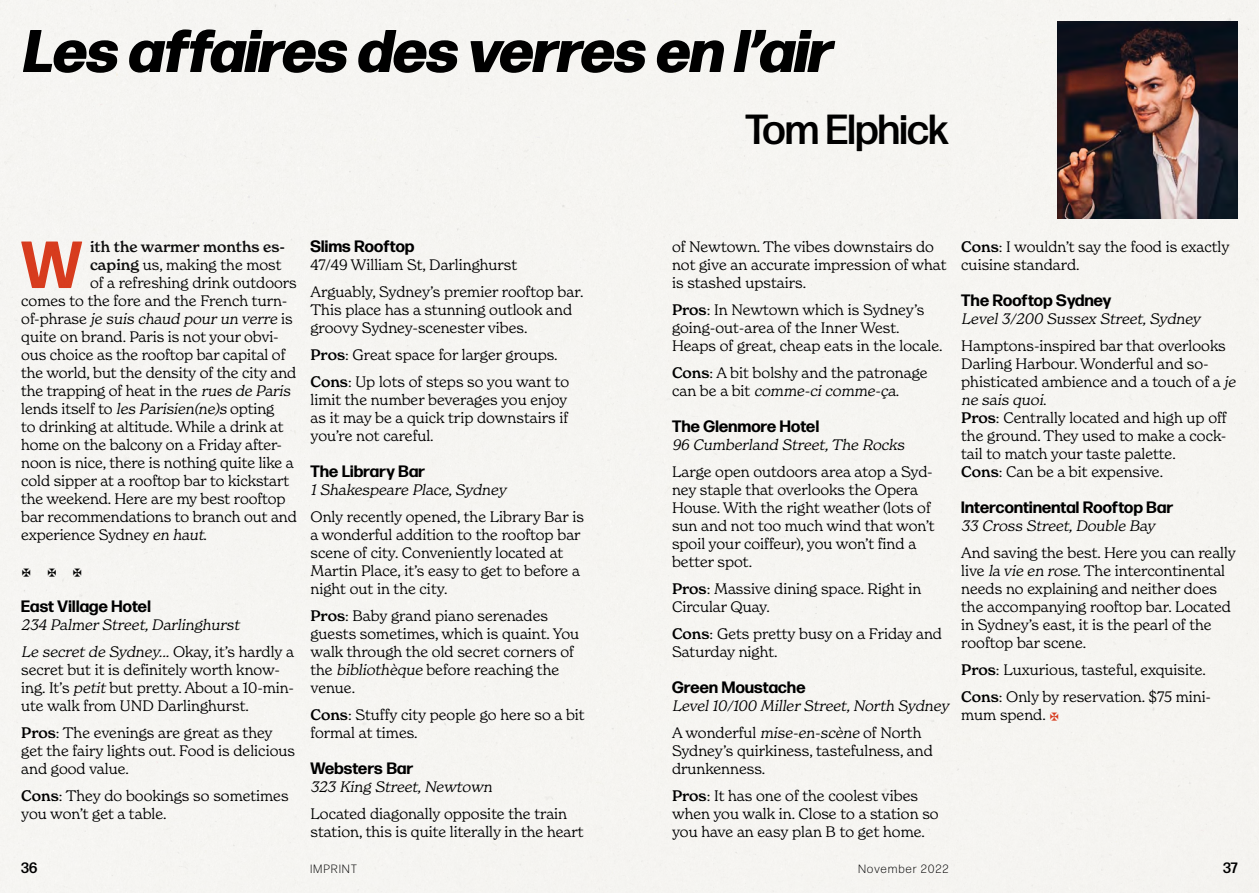
<style>
.page{position:relative;width:1259px;height:893px;background:#f5f5f1}
.page>*{position:absolute;margin:0;border:0;box-sizing:border-box;transform-origin:0 0}
.t1{font:700 66.45px "Forma DJR Display";color:#d94526}
.t2{font:italic 800 60px "Forma DJR Display";color:#000}
.t3{font:500 42px "Forma DJR Display";color:#000}
.t4{font:700 16.5px "Forma DJR Display";letter-spacing:.02em;color:#000}
.t5{font:300 15px/18px "New Spirit";color:#000}
.t6{font:italic 300 15px/27px "New Spirit";letter-spacing:-.02em;color:#000}
.t7{font:500 15px "New Spirit";color:#121212}
.t8{font:500 15px "Forma DJR Display";color:#000}
.t9{font:300 12px "Forma DJR Display";letter-spacing:.12em;color:#000}
.s1{font-weight:500;color:#121212}
.s2{font-style:normal}
.s3{font-style:italic}
.s4{font-weight:500}
</style>
<div class="page">
<svg style="left:23px;top:568px;width:7px;height:8px"></svg>
<svg style="left:48px;top:568px;width:8px;height:8px"></svg>
<svg style="left:73px;top:568px;width:8px;height:8px"></svg>
<svg style="left:1050px;top:712px;width:8px;height:8px"></svg>
<h2 class="t2" style="left:21px;top:5px;width:825px">Les affaires des verres en l’air</h2>
<h1 class="t1" style="left:21px;top:223px;width:62px">W</h1>
<p class="t7" style="left:90px;top:237px;width:197px">ith the warmer months es-</p>
<p class="t5" style="left:90px;top:255px;width:193px"><span class="s1">caping</span> us, making the most</p>
<p class="t5" style="left:90px;top:273px;width:208px">of a refreshing drink outdoors</p>
<p class="t5" style="left:21px;top:291px;width:268px">comes to the fore and the French turn-</p>
<p class="t6" style="left:21px;top:305px;width:273px"><span class="s2">o f - p h r a s e</span> je suis chaud pourun verre <span class="s2">i s</span></p>
<p class="t5" style="left:21px;top:327px;width:259px">quite on brand. Paris is not your obvi-</p>
<p class="t5" style="left:21px;top:345px;width:266px">ous choice as the rooftop bar capital of</p>
<p class="t5" style="left:21px;top:363px;width:276px">the world, but the density of the city and</p>
<p class="t5" style="left:21px;top:381px;width:274px">the trapping of heat in the <span class="s3">rues de Paris</span></p>
<p class="t5" style="left:21px;top:399px;width:254px">lends itself to <span class="s3">les Parisien(ne)s</span> opting</p>
<p class="t5" style="left:21px;top:417px;width:264px">to drinking at altitude. While a drink at</p>
<p class="t5" style="left:21px;top:435px;width:262px">home on the balcony on a Friday after-</p>
<p class="t5" style="left:21px;top:453px;width:274px">noon is nice, there is nothing quite like a</p>
<p class="t5" style="left:21px;top:471px;width:269px">cold sipper at a rooftop bar to kickstart</p>
<p class="t5" style="left:21px;top:489px;width:266px">the weekend. Here are my best rooftop</p>
<p class="t5" style="left:21px;top:507px;width:277px">bar recommendations to branch out and</p>
<p class="t5" style="left:21px;top:525px;width:187px">experience Sydney <span class="s3">en haut</span>.</p>
<p class="t4" style="left:21px;top:596px;width:131px">East Village Hotel</p>
<p class="t6" style="left:21px;top:611px;width:274px">234 PalmerStreet,Darlinghurst<br>Le secretde Sydney...<span class="s2">Okay, it’s hardly a</span></p>
<p class="t5" style="left:21px;top:660px;width:274px">secret but it is definitely worth know&shy;ing. It’s <span class="s3">petit</span>but pretty. About a 10-min&shy;ute walk from UND Darlinghurst.</p>
<p class="t5" style="left:21px;top:723px;width:275px"><span class="s4">Pros</span>: The evenings are great as they get the fairy lights out. Food is delicious and good value.</p>
<p class="t5" style="left:21px;top:786px;width:269px"><span class="s4">Cons</span>: They do bookings so sometimes you won’t get a table.</p>
<p class="t4" style="left:310px;top:236px;width:105px">Slims Rooftop</p>
<p class="t5" style="left:310px;top:251px;width:274px;line-height:27px">47/49 William St, Darlinghurst<br>Arguably, Sydney’s premier rooftop bar.</p>
<p class="t5" style="left:310px;top:300px;width:263px">This place has a stunning outlook and groovy Sydney-scenester vibes.</p>
<p class="t5" style="left:310px;top:341px;width:260px;line-height:27px"><span class="s4">Pros</span>: Great space for larger groups.<br><span class="s4">Cons</span>: Up lots of steps so you want to</p>
<p class="t5" style="left:310px;top:390px;width:259px;text-align:justify">limit the number beverages you enjoy as it may be a quick trip downstairs if you’re not careful.</p>
<p class="t4" style="left:310px;top:461px;width:116px">The Library Bar</p>
<p class="t6" style="left:310px;top:476px;width:197px">1Shakespeare Place,Sydney</p>
<p class="t5" style="left:310px;top:507px;width:275px">Only recently opened, the Library Bar is a wonderful addition to the rooftop bar scene of city. Conveniently located at Martin Place, it’s easy to get to before a night out in the city.</p>
<p class="t5" style="left:310px;top:606px;width:270px"><span class="s4">Pros</span>: Baby grand piano serenades guests sometimes, which is quaint. You walk through the old secret corners of the <span class="s3">bibliothèque</span> before reaching the venue.</p>
<p class="t5" style="left:310px;top:705px;width:276px"><span class="s4">Cons</span>: Stuffy city people go here so a bit formal at times.</p>
<p class="t4" style="left:310px;top:758px;width:104px">Websters Bar</p>
<p class="t6" style="left:310px;top:773px;width:186px">323 King Street,Newtown</p>
<p class="t5" style="left:310px;top:804px;width:275px">Located diagonally opposite the train station, this is quite literally in the heart</p>
<h3 class="t3" style="left:745px;top:103px;width:204px">Tom Elphick</h3>
<p class="t5" style="left:672px;top:237px;width:276px">of Newtown. The vibes downstairs do not give an accurate impression of what is stashed upstairs.</p>
<p class="t5" style="left:672px;top:300px;width:272px"><span class="s4">Pros</span>: In Newtown which is Sydney’s going-out-area of the Inner West.<br>Heaps of great, cheap eats in the locale.</p>
<p class="t5" style="left:672px;top:363px;width:257px"><span class="s4">Cons</span>: A bit bolshy and the patronage c a n b e a b i t <span class="s3">comme-cicomme-ça</span>.</p>
<p class="t4" style="left:672px;top:416px;width:149px">The Glenmore Hotel</p>
<p class="t6" style="left:672px;top:431px;width:237px">96 Cumberland Street,The Rocks</p>
<p class="t5" style="left:672px;top:462px;width:264px">Large open outdoors area atop a Syd&shy;ney staple that overlooks the Opera<br>House. With the right weather (lots of sun and not too much wind that won’t spoil your coiffeur), you won’t find a better spot.</p>
<p class="t5" style="left:672px;top:579px;width:251px"><span class="s4">Pros</span>: Massive dining space. Right in<br>Circular Quay.</p>
<p class="t5" style="left:672px;top:624px;width:271px"><span class="s4">Cons</span>: Gets pretty busy on a Friday and<br>Saturday night.</p>
<p class="t4" style="left:672px;top:677px;width:135px">Green Moustache</p>
<p class="t6" style="left:672px;top:692px;width:278px">Level10/100 MillerStreet,North Sydney<br><span class="s2">A wonderful</span> mise-en-scène <span class="s2">of North</span></p>
<p class="t5" style="left:672px;top:741px;width:262px">Sydney’s quirkiness, tastefulness, and drunkenness.</p>
<p class="t5" style="left:672px;top:786px;width:268px"><span class="s4">Pros</span>: It has one of the coolest vibes when you walk in. Close to a station so you have an easy plan B to get home.</p>
<p class="t5" style="left:961px;top:237px;width:270px"><span class="s4">Cons</span>: I wouldn’t say the food is exactly cuisine standard.</p>
<p class="t4" style="left:961px;top:290px;width:151px">The Rooftop Sydney</p>
<p class="t6" style="left:961px;top:305px;width:241px">Level3/200 Sussex Street,Sydney</p>
<p class="t5" style="left:961px;top:336px;width:279px">Hamptons-inspired bar that overlooks<br>Darling Harbour. Wonderful and so&shy;phisticated ambience and a touch of a <span class="s3">je ne sais quoi</span>.<br><span class="s4">Pros</span>: Centrally located and high up off the ground. They used to make a cock&shy;tail to match your taste palette.<br><span class="s4">Cons</span>: Can be a bit expensive.</p>
<p class="t4" style="left:961px;top:497px;width:213px">Intercontinental Rooftop Bar</p>
<p class="t6" style="left:961px;top:512px;width:195px">33 Cross Street,Double Bay</p>
<p class="t5" style="left:961px;top:543px;width:276px">And saving the best. Here you can really live <span class="s3">la vie en rose</span>. The intercontinental needs no explaining and neither does the accompanying rooftop bar. Located in Sydney’s east, it is the pearl of the rooftop bar scene.</p>
<p class="t5" style="left:961px;top:656px;width:251px;line-height:27px"><span class="s4">Pros</span>: Luxurious, tasteful, exquisite.<br><span class="s4">Cons</span>: Only by reservation. $75 mini-</p>
<p class="t5" style="left:961px;top:705px;width:86px">mum spend.</p>
<p class="t8" style="left:21px;top:858px;width:18px">36</p>
<p class="t9" style="left:310px;top:862px;width:48px">IMPRINT</p>
<p class="t9" style="left:858px;top:862px;width:91px">November 2022</p>
<p class="t8" style="left:1223px;top:858px;width:16px">37</p>
</div>
